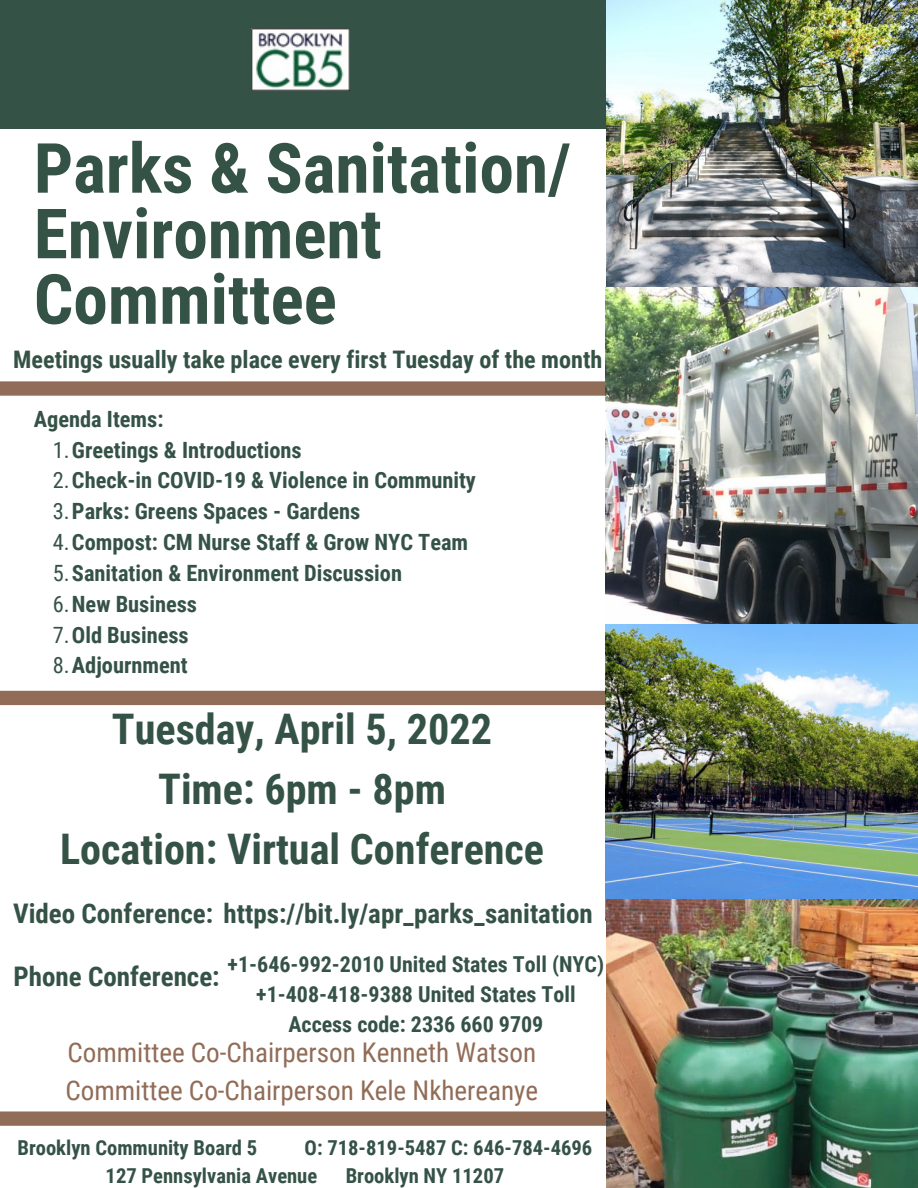
<style>
.page{position:relative;width:918px;height:1188px;background:#fff}
.page>*{position:absolute;margin:0;border:0;box-sizing:border-box;transform-origin:0 0}
.t1{font:700 69.3px/65.6px "Roboto Condensed";color:#355247}
.t2{font:700 42.15px "Roboto Condensed";color:#355247}
.t3{font:27.15px "Roboto Condensed";color:#916c57}
.t4{font:700 27px "Roboto Condensed";color:#355247}
.t5{font:700 24.15px "Roboto Condensed";color:#355247}
.t6{font:700 22.35px "Roboto Condensed";color:#355247}
.t7{font:700 22.05px "Roboto Condensed";color:#355247}
.t8{font:700 20.55px "Roboto Condensed";color:#355247}
.s1{font-weight:400}
</style>
<div class="page">
<div style="left:0;top:0;width:611px;height:129px;background:#355247"></div>
<img style="left:251px;top:29px;width:98px;height:61px">
<svg style="left:0;top:381px;width:606px;height:15px;background:#96725e"></svg>
<div style="left:0;top:691px;width:606px;height:14px;background:#916c57"></div>
<svg style="left:0;top:1111px;width:607px;height:15px;background:#95725e"></svg>
<img style="left:606px;top:0;width:312px;height:625px">
<img style="left:606px;top:625px;width:312px;height:296px">
<img style="left:607px;top:899px;width:311px;height:289px">
<p class="t1" style="left:34px;top:136px;width:539px">Parks &amp; Sanitation/</p>
<p class="t1" style="left:34px;top:202px;width:349px">Environment<br>Committee</p>
<p class="t5" style="left:13px;top:346px;width:591px">Meetings usually take place every first Tuesday of the month</p>
<p class="t6" style="left:34px;top:406px;width:131px">Agenda Items:</p>
<p class="t6" style="left:53px;top:437px;width:251px"><span class="s1">1.</span>Greetings &amp; Introductions</p>
<p class="t6" style="left:53px;top:468px;width:425px"><span class="s1">2.</span>Check-in COVID-19 &amp; Violence in Community</p>
<p class="t6" style="left:53px;top:499px;width:309px"><span class="s1">3.</span>Parks: Greens Spaces - Gardens</p>
<p class="t6" style="left:53px;top:529px;width:417px"><span class="s1">4.</span>Compost: CM Nurse Staff &amp; Grow NYC Team</p>
<p class="t6" style="left:53px;top:560px;width:351px"><span class="s1">5.</span>Sanitation &amp; Environment Discussion</p>
<p class="t6" style="left:53px;top:591px;width:146px"><span class="s1">6.</span>New Business</p>
<p class="t6" style="left:53px;top:622px;width:138px"><span class="s1">7.</span>Old Business</p>
<p class="t6" style="left:53px;top:653px;width:136px"><span class="s1">8.</span>Adjournment</p>
<p class="t2" style="left:112px;top:705px;width:382px">Tuesday, April 5, 2022</p>
<p class="t2" style="left:158px;top:765px;width:289px">Time: 6pm - 8pm</p>
<p class="t2" style="left:60px;top:825px;width:486px">Location: Virtual Conference</p>
<p class="t4" style="left:13px;top:898px;width:581px">Video Conference: https://bit.ly/apr_parks_sanitation</p>
<p class="t7" style="left:228px;top:951px;width:378px">+1-646-992-2010 United States Toll (NYC)</p>
<p class="t7" style="left:256px;top:981px;width:321px">+1-408-418-9388 United States Toll</p>
<p class="t7" style="left:288px;top:1012px;width:256px">Access code: 2336 660 9709</p>
<p class="t4" style="left:14px;top:961px;width:208px">Phone Conference:</p>
<p class="t3" style="left:67px;top:1037px;width:470px">Committee Co-Chairperson Kenneth Watson</p>
<p class="t3" style="left:65px;top:1075px;width:474px">Committee Co-Chairperson Kele Nkhereanye</p>
<p class="t8" style="left:17px;top:1136px;width:241px">Brooklyn Community Board 5</p>
<p class="t8" style="left:305px;top:1136px;width:289px">O: 718-819-5487 C: 646-784-4696</p>
<p class="t8" style="left:106px;top:1164px;width:213px">127 Pennsylvania Avenue</p>
<p class="t8" style="left:346px;top:1164px;width:160px">Brooklyn NY 11207</p>
</div>
